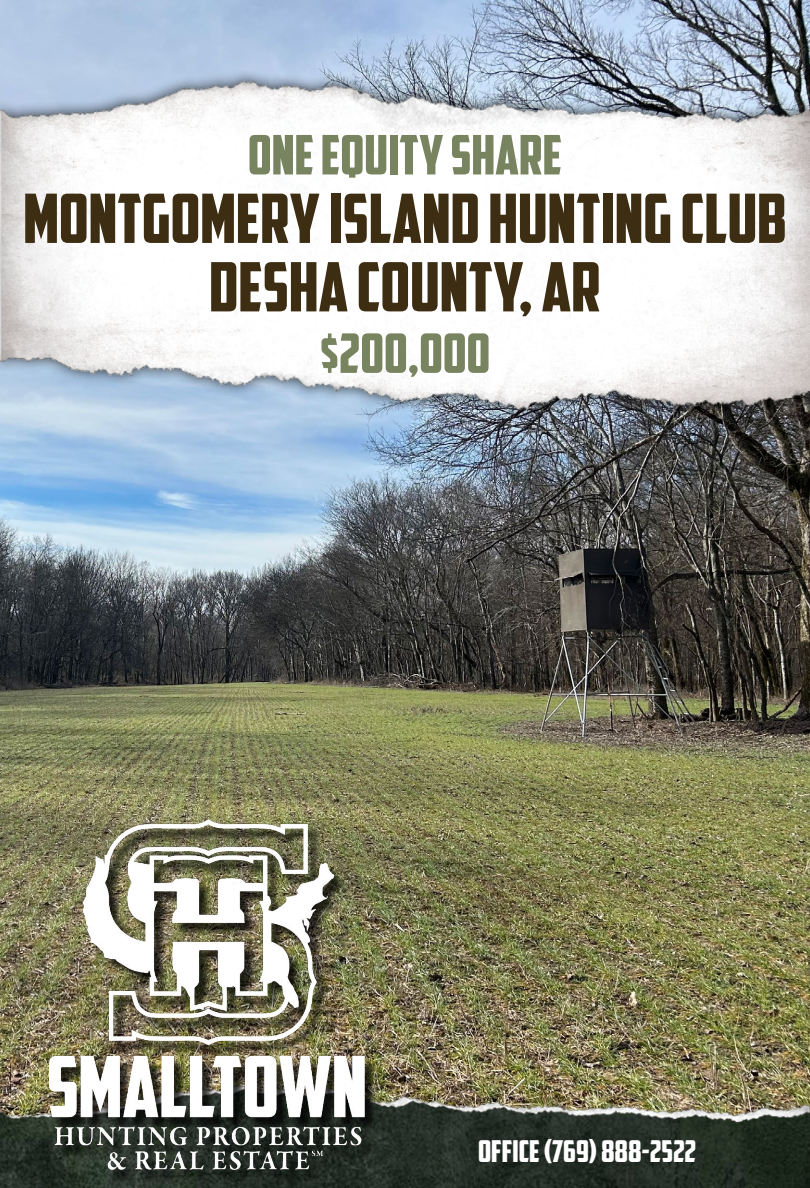
<style>
.page{position:relative;width:810px;height:1188px;background:#fff}
.page>*{position:absolute;margin:0;border:0;box-sizing:border-box;transform-origin:0 0}
.t1{font:68px/68.4px "American Captain";color:#3d2d12;text-align:center}
.t2{font:54.4px "American Captain";color:#77845f}
.t3{font:30px "American Captain";color:#fff}
</style>
<div class="page">
<img style="left:0;top:0;width:810px;height:1052px">
<div style="left:0;top:68px;width:810px;height:354px;background:#000;opacity:.77"></div>
<img style="left:0;top:77px;width:810px;height:372px">
<img style="left:0;top:1052px;width:810px;height:136px">
<div style="left:52px;top:822px;width:326px;height:362px;background:#000;opacity:.75"></div>
<img style="left:49px;top:820px;width:316px;height:350px">
<p class="t2" style="left:248px;top:122px;width:316px">ONE EQUITY SHARE</p>
<p class="t1" style="left:23px;top:184px;width:765px">MONTGOMERY ISLAND HUNTING CLUB<br>DESHA COUNTY, AR</p>
<p class="t2" style="left:320px;top:321px;width:172px">$200,000</p>
<p class="t3" style="left:478px;top:1133px;width:220px">OFFICE (769) 888-2522</p>
</div>
